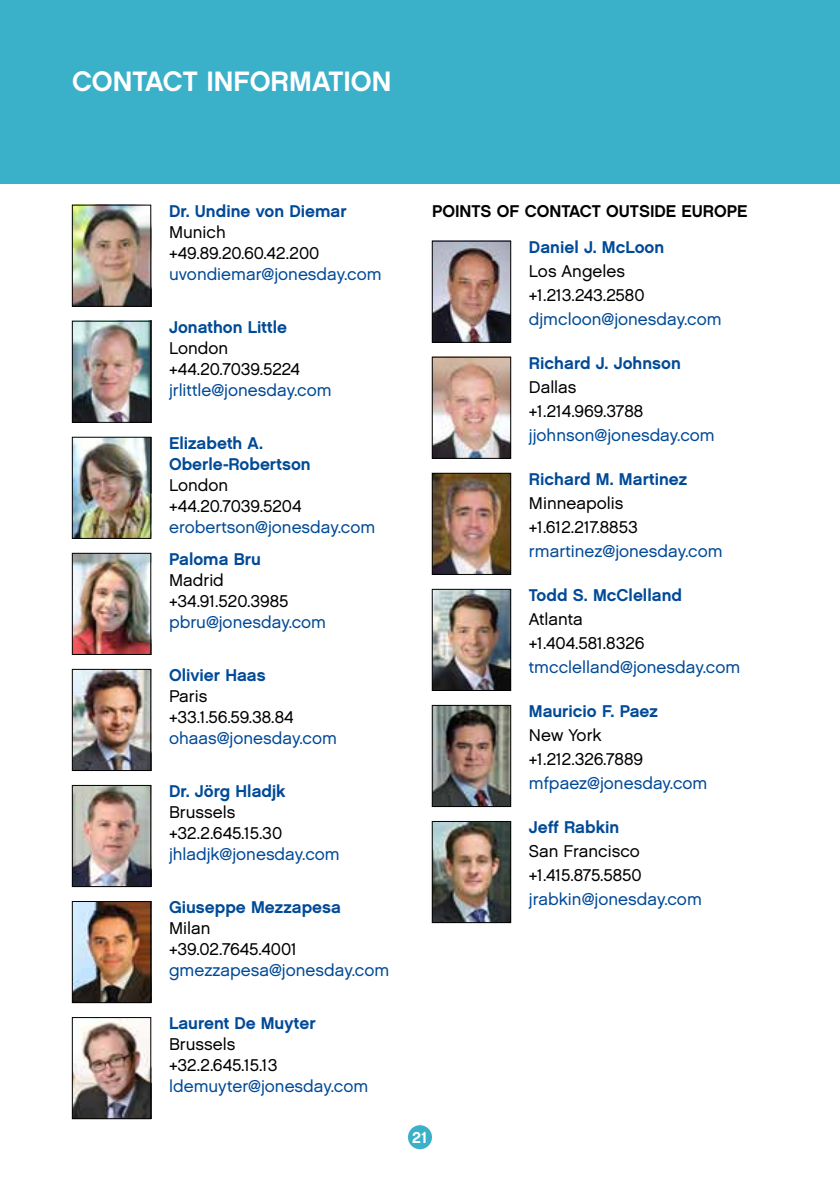
<style>
.page{position:relative;width:840px;height:1191px;background:#fff}
.page>*{position:absolute;margin:0;border:0;box-sizing:border-box;transform-origin:0 0}
.t1{font:28px "Chalet New York Nineteen Sixty";color:#fff}
.t2{font:17px/21px "Chalet London Nineteen Sixty";color:#000}
.t3{font:17px "Chalet London Nineteen Sixty";color:#004a97}
.t4{font:17px/21px "Chalet New York Nineteen Sixty";color:#004a97}
.t5{font:17px "Chalet New York Nineteen Sixty";color:#000}
.t6{font:16px "Chalet New York Nineteen Sixty";color:#fff}
</style>
<div class="page">
<div style="left:0;top:0;width:839px;height:183px;background:#3bb0c9"></div>
<div style="left:408px;top:1125px;width:24px;height:24px;background:#3bb0c9;border-radius:50%"></div>
<img style="left:74px;top:207px;width:75px;height:97px">
<div style="left:72px;top:205px;width:79px;height:101px;border:1px solid #000"></div>
<img style="left:74px;top:323px;width:75px;height:97px">
<div style="left:72px;top:321px;width:79px;height:101px;border:1px solid #000"></div>
<img style="left:74px;top:439px;width:75px;height:97px">
<div style="left:72px;top:437px;width:79px;height:101px;border:1px solid #000"></div>
<img style="left:74px;top:555px;width:75px;height:97px">
<div style="left:72px;top:553px;width:79px;height:101px;border:1px solid #000"></div>
<img style="left:434px;top:243px;width:74px;height:97px">
<div style="left:432px;top:241px;width:78px;height:101px;border:1px solid #000"></div>
<img style="left:434px;top:591px;width:74px;height:97px">
<div style="left:432px;top:589px;width:78px;height:101px;border:1px solid #000"></div>
<img style="left:434px;top:707px;width:74px;height:98px">
<div style="left:432px;top:705px;width:78px;height:102px;border:1px solid #000"></div>
<img style="left:434px;top:823px;width:74px;height:98px">
<div style="left:432px;top:821px;width:78px;height:102px;border:1px solid #000"></div>
<img style="left:74px;top:671px;width:75px;height:97px">
<div style="left:72px;top:669px;width:79px;height:101px;border:1px solid #000"></div>
<img style="left:74px;top:787px;width:75px;height:98px">
<div style="left:72px;top:785px;width:79px;height:102px;border:1px solid #000"></div>
<img style="left:74px;top:903px;width:75px;height:98px">
<div style="left:72px;top:901px;width:79px;height:102px;border:1px solid #000"></div>
<img style="left:74px;top:1019px;width:75px;height:98px">
<div style="left:72px;top:1017px;width:79px;height:102px;border:1px solid #000"></div>
<img style="left:434px;top:359px;width:74px;height:97px">
<div style="left:432px;top:357px;width:78px;height:101px;border:1px solid #000"></div>
<img style="left:434px;top:475px;width:74px;height:97px">
<div style="left:432px;top:473px;width:78px;height:101px;border:1px solid #000"></div>
<h1 class="t1" style="left:72px;top:65px;width:321px">CONTACT INFORMATION</h1>
<p class="t4" style="left:169px;top:200px;width:179px">Dr. Undine von Diemar</p>
<p class="t2" style="left:169px;top:221px;width:152px">Munich +49.89.20.60.42.200</p>
<p class="t3" style="left:169px;top:263px;width:214px">uvondiemar@jonesday.com</p>
<p class="t4" style="left:169px;top:316px;width:119px">Jonathon Little</p>
<p class="t2" style="left:169px;top:337px;width:132px">London +44.20.7039.5224</p>
<p class="t3" style="left:169px;top:379px;width:164px">jrlittle@jonesday.com</p>
<p class="t4" style="left:169px;top:432px;width:143px">Elizabeth A.<br>Oberle-Robertson</p>
<p class="t2" style="left:169px;top:474px;width:134px">London +44.20.7039.5204</p>
<p class="t3" style="left:169px;top:516px;width:208px">erobertson@jonesday.com</p>
<p class="t4" style="left:169px;top:548px;width:93px">Paloma Bru</p>
<p class="t2" style="left:169px;top:569px;width:121px">Madrid +34.91.520.3985</p>
<p class="t3" style="left:169px;top:611px;width:158px">pbru@jonesday.com</p>
<p class="t4" style="left:169px;top:664px;width:98px">Olivier Haas</p>
<p class="t2" style="left:169px;top:685px;width:126px">Paris +33.1.56.59.38.84</p>
<p class="t3" style="left:169px;top:727px;width:169px">ohaas@jonesday.com</p>
<p class="t4" style="left:169px;top:780px;width:118px">Dr. Jörg Hladjk</p>
<p class="t2" style="left:169px;top:801px;width:115px">Brussels +32.2.645.15.30</p>
<p class="t3" style="left:169px;top:843px;width:172px">jhladjk@jonesday.com</p>
<p class="t4" style="left:169px;top:896px;width:173px">Giuseppe Mezzapesa</p>
<p class="t2" style="left:169px;top:917px;width:129px">Milan +39.02.7645.4001</p>
<p class="t3" style="left:169px;top:959px;width:221px">gmezzapesa@jonesday.com</p>
<p class="t4" style="left:169px;top:1012px;width:148px">Laurent De Muyter</p>
<p class="t2" style="left:169px;top:1033px;width:110px">Brussels +32.2.645.15.13</p>
<p class="t3" style="left:169px;top:1075px;width:201px">ldemuyter@jonesday.com</p>
<p class="t5" style="left:432px;top:200px;width:317px">POINTS OF CONTACT OUTSIDE EUROPE</p>
<p class="t4" style="left:528px;top:236px;width:137px">Daniel J. McLoon</p>
<p class="t2" style="left:528px;top:259px;width:117px;line-height:24px">Los Angeles +1.213.243.2580</p>
<p class="t3" style="left:528px;top:308px;width:194px">djmcloon@jonesday.com</p>
<p class="t4" style="left:528px;top:352px;width:153px">Richard J. Johnson</p>
<p class="t2" style="left:528px;top:375px;width:116px;line-height:24px">Dallas +1.214.969.3788</p>
<p class="t3" style="left:528px;top:424px;width:187px">jjohnson@jonesday.com</p>
<p class="t6" style="left:412px;top:1127px;width:17px">21</p>
<p class="t4" style="left:528px;top:468px;width:160px">Richard M. Martinez</p>
<p class="t2" style="left:528px;top:491px;width:110px;line-height:24px">Minneapolis +1.612.217.8853</p>
<p class="t3" style="left:528px;top:540px;width:195px">rmartinez@jonesday.com</p>
<p class="t4" style="left:528px;top:584px;width:154px">Todd S. McClelland</p>
<p class="t2" style="left:528px;top:607px;width:117px;line-height:24px">Atlanta +1.404.581.8326</p>
<p class="t3" style="left:528px;top:656px;width:213px">tmcclelland@jonesday.com</p>
<p class="t4" style="left:528px;top:700px;width:130px">Mauricio F. Paez</p>
<p class="t2" style="left:528px;top:723px;width:116px;line-height:24px">New York +1.212.326.7889</p>
<p class="t3" style="left:528px;top:772px;width:180px">mfpaez@jonesday.com</p>
<p class="t4" style="left:528px;top:816px;width:92px">Jeff Rabkin</p>
<p class="t2" style="left:528px;top:839px;width:114px;line-height:24px">San Francisco +1.415.875.5850</p>
<p class="t3" style="left:528px;top:888px;width:174px">jrabkin@jonesday.com</p>
</div>
